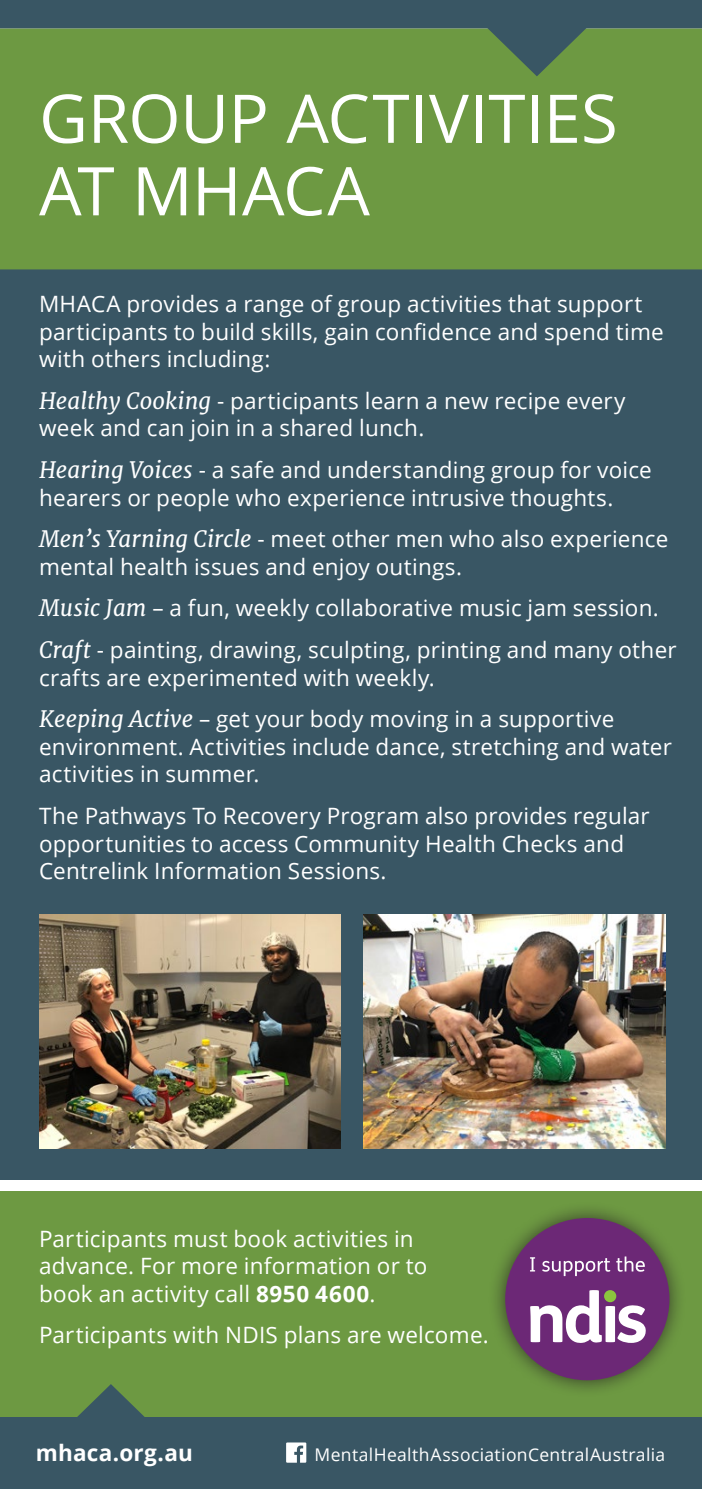
<style>
.page{position:relative;width:702px;height:1489px;background:#fff}
.page>*{position:absolute;margin:0;border:0;box-sizing:border-box;transform-origin:0 0}
.t1{font:67.25px/72.5px "Open Sans";letter-spacing:-.005em;color:#fff}
.t2{font:22.5px/27.5px "Open Sans";letter-spacing:.01em;color:#fff}
.t3{font:700 22.5px "Open Sans";letter-spacing:.01em;color:#fff}
.t4{font:17.5px "Open Sans";letter-spacing:.02em;color:#fff}
.s1{font-family:"Merriweather";font-style:italic}
.s2{font-weight:700}
</style>
<div class="page">
<div style="left:0;top:262px;width:702px;height:917px;background:#395664"></div>
<div style="left:0;top:76px;width:702px;height:193px;background:#6d9942"></div>
<svg style="left:0;top:0;width:702px;height:76px;background:#577d50"></svg>
<div style="left:0;top:1191px;width:702px;height:253px;background:#6d9942"></div>
<div style="left:0;top:1417px;width:702px;height:71px;background:#395664"></div>
<svg style="left:77px;top:1384px;width:68px;height:33px"></svg>
<svg style="left:286px;top:1442px;width:20px;height:20px"></svg>
<div style="left:488px;top:1200px;width:198px;height:196px;background:#231f20;opacity:.75"></div>
<div style="left:505px;top:1217px;width:164px;height:163px;background:#6c2876;border-radius:50%"></div>
<svg style="left:530px;top:1257px;width:5px;height:14px"></svg>
<svg style="left:530px;top:1290px;width:116px;height:52px"></svg>
<svg style="left:616px;top:1256px;width:28px;height:15px"></svg>
<svg style="left:542px;top:1258px;width:68px;height:17px"></svg>
<img style="left:39px;top:914px;width:301px;height:234px">
<img style="left:364px;top:914px;width:301px;height:234px">
<h1 class="t1" style="left:39px;top:80px;width:580px">GROUP ACTIVITIES<br>AT MHACA</h1>
<p class="t2" style="left:39px;top:289px;width:626px">MHACA provides a range of group activities that support participants to build skills, gain confidence and spend time with others including:</p>
<p class="t2" style="left:39px;top:386px;width:588px"><span class="s1">Healthy Cooking</span> - participants learn a new recipe every week and can join in a shared lunch.</p>
<p class="t2" style="left:39px;top:455px;width:614px"><span class="s1">Hearing Voices</span> - a safe and understanding group for voice hearers or people who experience intrusive thoughts.</p>
<p class="t2" style="left:39px;top:524px;width:630px"><span class="s1">Men’s Yarning Circle</span> - meet other men who also experience mental health issues and enjoy outings.</p>
<p class="t2" style="left:39px;top:586px;width:639px;line-height:41.8px"><span class="s1">Music Jam</span> – a fun, weekly collaborative music jam session.<br><span class="s1">Craft</span> - painting, drawing, sculpting, printing and many other</p>
<p class="t2" style="left:39px;top:656px;width:576px;line-height:41.8px">crafts are experimented with weekly.<br><span class="s1">Keeping Active</span> – get your body moving in a supportive</p>
<p class="t2" style="left:39px;top:732px;width:634px">environment. Activities include dance, stretching and water activities in summer.</p>
<p class="t2" style="left:39px;top:801px;width:612px">The Pathways To Recovery Program also provides regular opportunities to access Community Health Checks and<br>Centrelink Information Sessions.</p>
<p class="t2" style="left:39px;top:1223px;width:390px">Participants must book activities in advance. For more information or to book an activity call <span class="s2">8950 4600</span>.</p>
<p class="t2" style="left:39px;top:1320px;width:451px">Participants with NDIS plans are welcome.</p>
<p class="t3" style="left:36px;top:1436px;width:158px">mhaca.org.au</p>
<p class="t4" style="left:314px;top:1442px;width:352px">MentalHealthAssociationCentralAustralia</p>
</div>
